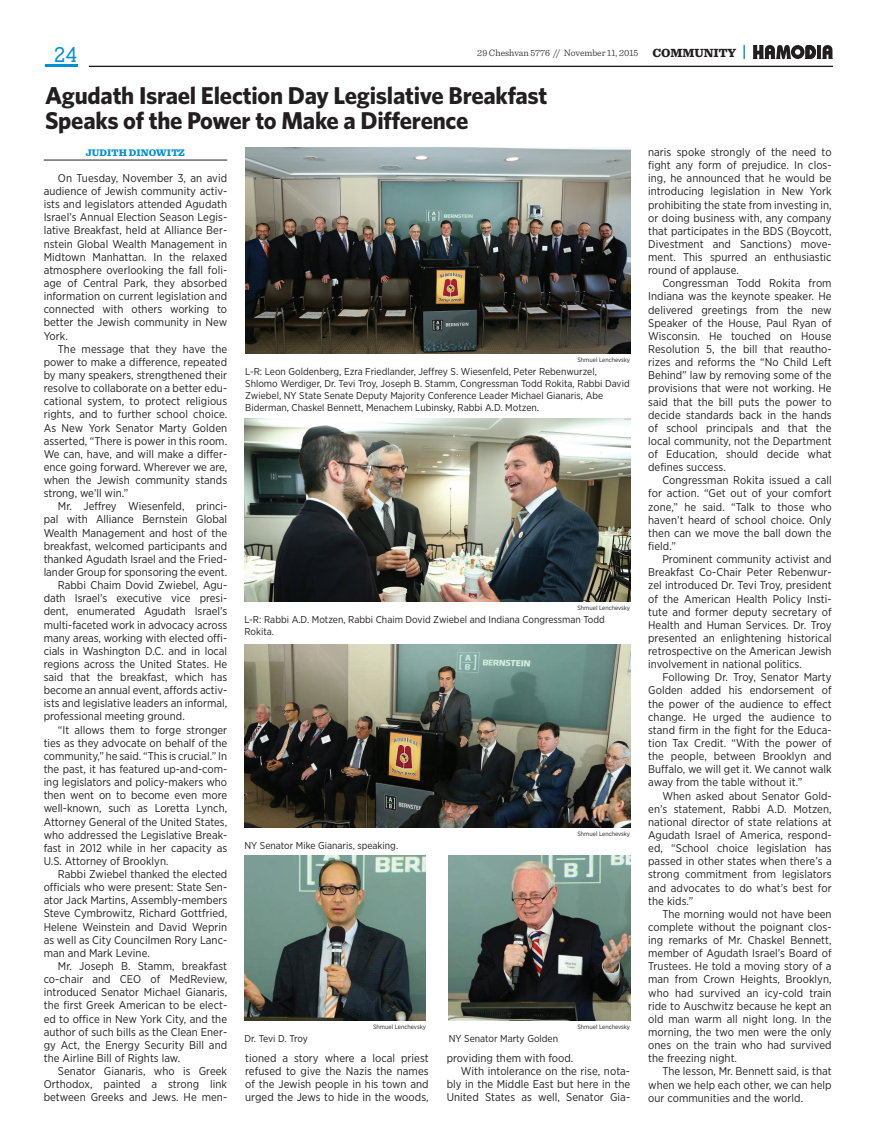
<style>
.page{position:relative;width:878px;height:1148px;background:#fff}
.page>*{position:absolute;margin:0;border:0;box-sizing:border-box;transform-origin:0 0}
.t1{font:700 24.38px/25.6px "Whitney";letter-spacing:-.01em;color:#231f20}
.t2{font:21.25px "Numbers Deuce";color:#008ed4}
.t3{font:11.25px/13.1px "Gotham Narrow";color:#231f20;text-align:justify}
.t4{font:10px/12px "Gotham Narrow";color:#231f20}
.t5{font:900 10px "Sentinel";letter-spacing:.005em;color:#008ed4}
.t6{font:10px "Gotham Narrow";letter-spacing:-.02em;color:#231f20}
.t7{font:300 9.62px "Sentinel";color:#231f20}
.t8{font:6.25px "Gotham Narrow";color:#231f20}
.s1{font-weight:900;font-size:12.38px}
</style>
<div class="page">
<hr style="left:89px;top:66px;width:744px;height:1px;background:#231f20">
<hr style="left:45px;top:64px;width:32px;height:3px;background:#008ed4">
<svg style="left:743px;top:45px;width:1px;height:14px"></svg>
<svg style="left:752px;top:45px;width:81px;height:14px"></svg>
<hr style="left:44px;top:160px;width:183px;height:1px;background:#231f20">
<img style="left:245px;top:147px;width:385px;height:206px">
<img style="left:244px;top:855px;width:182px;height:165px">
<img style="left:448px;top:855px;width:182px;height:165px">
<img style="left:244px;top:418px;width:386px;height:183px">
<img style="left:244px;top:644px;width:386px;height:183px">
<h2 class="t2" style="left:54px;top:44px;width:25px">24</h2>
<p class="t7" style="left:477px;top:45px;width:260px">29 Cheshvan 5776 // November 11, 2015 <span class="s1">COMMUNITY</span></p>
<h1 class="t1" style="left:45px;top:82px;width:504px">Agudath Israel Election Day Legislative Breakfast<br>Speaks of the Power to Make a Difference</h1>
<p class="t5" style="left:86px;top:144px;width:100px">JUDITH DINOWITZ</p>
<p class="t3" style="left:44px;top:171px;width:185px;text-indent:14px">On Tuesday, November 3, an avid audience of Jewish community activ&shy;ists and legislators attended Agudath Israel’s Annual Election Season Legis&shy;lative Breakfast, held at Alliance Ber&shy;nstein Global Wealth Management in Midtown Manhattan. In the relaxed atmosphere overlooking the fall foli&shy;age of Central Park, they absorbed information on current legislation and connected with others working to better the Jewish community in New York.</p>
<p class="t3" style="left:44px;top:342px;width:185px;text-indent:14px">The message that they have the power to make a difference, repeated by many speakers, strengthened their resolve to collaborate on a better edu&shy;cational system, to protect religious rights, and to further school choice.<br>As New York Senator Marty Golden asserted, “There is power in this room.<br>We can, have, and will make a differ&shy;ence going forward. Wherever we are, when the Jewish community stands strong, we’ll win.”</p>
<p class="t3" style="left:58px;top:499px;width:171px">Mr. Jeffrey Wiesenfeld, princi-</p>
<p class="t3" style="left:44px;top:512px;width:185px">pal with Alliance Bernstein Global</p>
<p class="t3" style="left:44px;top:526px;width:185px">Wealth Management and host of the</p>
<p class="t3" style="left:44px;top:539px;width:185px">breakfast, welcomed participants and</p>
<p class="t3" style="left:44px;top:552px;width:185px">thanked Agudath Israel and the Fried-</p>
<p class="t3" style="left:44px;top:565px;width:185px">lander Group for sponsoring the event.</p>
<p class="t3" style="left:58px;top:578px;width:171px">Rabbi Chaim Dovid Zwiebel, Agu-</p>
<p class="t3" style="left:44px;top:591px;width:185px">dath Israel’s executive vice presi-</p>
<p class="t3" style="left:44px;top:604px;width:185px">dent, enumerated Agudath Israel’s</p>
<p class="t3" style="left:44px;top:618px;width:185px">multi-faceted work in advocacy across</p>
<p class="t3" style="left:44px;top:631px;width:185px">many areas, working with elected offi-</p>
<p class="t3" style="left:44px;top:644px;width:185px">cials in Washington D.C. and in local</p>
<p class="t3" style="left:44px;top:657px;width:185px">regions across the United States. He</p>
<p class="t3" style="left:44px;top:670px;width:185px">said that the breakfast, which has</p>
<p class="t3" style="left:44px;top:683px;width:185px">become an annual event, affords activ-</p>
<p class="t3" style="left:44px;top:696px;width:185px">ists and legislative leaders an informal,</p>
<p class="t3" style="left:44px;top:709px;width:143px">professional meeting ground.</p>
<p class="t3" style="left:58px;top:723px;width:171px">“It allows them to forge stronger</p>
<p class="t3" style="left:44px;top:736px;width:185px">ties as they advocate on behalf of the</p>
<p class="t3" style="left:44px;top:749px;width:185px">community,” he said. “This is crucial.” In</p>
<p class="t3" style="left:44px;top:762px;width:185px">the past, it has featured up-and-com-</p>
<p class="t3" style="left:44px;top:775px;width:185px">ing legislators and policy-makers who</p>
<p class="t3" style="left:44px;top:788px;width:185px">then went on to become even more</p>
<p class="t3" style="left:44px;top:801px;width:185px">well-known, such as Loretta Lynch,</p>
<p class="t3" style="left:44px;top:814px;width:185px">Attorney General of the United States,</p>
<p class="t3" style="left:44px;top:828px;width:185px">who addressed the Legislative Break-</p>
<p class="t3" style="left:44px;top:841px;width:185px">fast in 2012 while in her capacity as</p>
<p class="t3" style="left:44px;top:854px;width:126px">U.S. Attorney of Brooklyn.</p>
<p class="t3" style="left:58px;top:867px;width:171px">Rabbi Zwiebel thanked the elected</p>
<p class="t3" style="left:44px;top:880px;width:185px">officials who were present: State Sen-</p>
<p class="t3" style="left:44px;top:893px;width:185px">ator Jack Martins, Assembly-members</p>
<p class="t3" style="left:44px;top:906px;width:185px">Steve Cymbrowitz, Richard Gottfried,</p>
<p class="t3" style="left:44px;top:919px;width:185px">Helene Weinstein and David Weprin</p>
<p class="t3" style="left:44px;top:933px;width:185px">as well as City Councilmen Rory Lanc-</p>
<p class="t3" style="left:44px;top:946px;width:108px">man and Mark Levine.</p>
<p class="t3" style="left:58px;top:959px;width:171px">Mr. Joseph B. Stamm, breakfast</p>
<p class="t3" style="left:44px;top:972px;width:185px">co-chair and CEO of MedReview,</p>
<p class="t3" style="left:44px;top:985px;width:185px">introduced Senator Michael Gianaris,</p>
<p class="t3" style="left:44px;top:998px;width:185px">the first Greek American to be elect-</p>
<p class="t3" style="left:44px;top:1011px;width:185px">ed to office in New York City, and the</p>
<p class="t3" style="left:44px;top:1025px;width:185px">author of such bills as the Clean Ener-</p>
<p class="t3" style="left:44px;top:1038px;width:185px">gy Act, the Energy Security Bill and</p>
<p class="t3" style="left:44px;top:1051px;width:138px">the Airline Bill of Rights law.</p>
<p class="t3" style="left:58px;top:1064px;width:171px">Senator Gianaris, who is Greek</p>
<p class="t3" style="left:44px;top:1077px;width:185px">Orthodox, painted a strong link</p>
<p class="t3" style="left:44px;top:1090px;width:185px">between Greeks and Jews. He men-</p>
<p class="t3" style="left:648px;top:145px;width:185px">naris spoke strongly of the need to fight any form of prejudice. In clos&shy;ing, he announced that he would be introducing legislation in New York prohibiting the state from investing in, or doing business with, any company that participates in the BDS (Boycott, Divestment and Sanctions) move&shy;ment. This spurred an enthusiastic round of applause.</p>
<p class="t3" style="left:648px;top:276px;width:185px;text-indent:14px">Congressman Todd Rokita from Indiana was the keynote speaker. He delivered greetings from the new Speaker of the House, Paul Ryan of Wisconsin. He touched on House Resolution 5, the bill that reautho&shy;rizes and reforms the “No Child Left Behind” law by removing some of the provisions that were not working. He said that the bill puts the power to decide standards back in the hands of school principals and that the local community, not the Department of Education, should decide what defines success.</p>
<p class="t3" style="left:648px;top:473px;width:185px;text-indent:14px">Congressman Rokita issued a call for action. “Get out of your comfort zone,” he said. “Talk to those who haven’t heard of school choice. Only then can we move the ball down the field.”</p>
<p class="t3" style="left:648px;top:552px;width:185px;text-indent:14px">Prominent community activist and Breakfast Co-Chair Peter Rebenwur&shy;zel introduced Dr. Tevi Troy, president of the American Health Policy Insti&shy;tute and former deputy secretary of Health and Human Services. Dr. Troy presented an enlightening historical retrospective on the American Jewish involvement in national politics.</p>
<p class="t3" style="left:648px;top:670px;width:185px;text-indent:14px">Following Dr. Troy, Senator Marty Golden added his endorsement of the power of the audience to effect change. He urged the audience to stand firm in the fight for the Educa&shy;tion Tax Credit. “With the power of the people, between Brooklyn and Buffalo, we will get it. We cannot walk away from the table without it.”</p>
<p class="t3" style="left:648px;top:788px;width:185px;text-indent:14px">When asked about Senator Gold&shy;en’s statement, Rabbi A.D. Motzen, national director of state relations at Agudath Israel of America, respond&shy;ed, “School choice legislation has passed in other states when there’s a strong commitment from legislators and advocates to do what’s best for the kids.”</p>
<p class="t3" style="left:648px;top:907px;width:185px;text-indent:14px">The morning would not have been complete without the poignant clos&shy;ing remarks of Mr. Chaskel Bennett, member of Agudath Israel’s Board of Trustees. He told a moving story of a man from Crown Heights, Brooklyn, who had survived an icy-cold train ride to Auschwitz because he kept an old man warm all night long. In the morning, the two men were the only ones on the train who had survived the freezing night.</p>
<p class="t3" style="left:648px;top:1064px;width:185px;text-indent:14px">The lesson, Mr. Bennett said, is that when we help each other, we can help our communities and the world.</p>
<p class="t8" style="left:577px;top:355px;width:54px">Shmuel Lenchevsky</p>
<p class="t4" style="left:245px;top:365px;width:386px">L-R: Leon Goldenberg, Ezra Friedlander, Jeffrey S. Wiesenfeld, Peter Rebenwurzel, Shlomo Werdiger, Dr. Tevi Troy, Joseph B. Stamm, Congressman Todd Rokita, Rabbi David Zwiebel, NY State Senate Deputy Majority Conference Leader Michael Gianaris, Abe Biderman, Chaskel Bennett, Menachem Lubinsky, Rabbi A.D. Motzen.</p>
<p class="t8" style="left:577px;top:604px;width:54px">Shmuel Lenchevsky</p>
<p class="t4" style="left:244px;top:613px;width:362px">L-R: Rabbi A.D. Motzen, Rabbi Chaim Dovid Zwiebel and Indiana Congressman Todd<br>Rokita.</p>
<p class="t8" style="left:577px;top:830px;width:54px">Shmuel Lenchevsky</p>
<p class="t4" style="left:244px;top:839px;width:155px">NY Senator Mike Gianaris, speaking.</p>
<p class="t8" style="left:373px;top:1022px;width:54px">Shmuel Lenchevsky</p>
<p class="t8" style="left:577px;top:1022px;width:54px">Shmuel Lenchevsky</p>
<p class="t4" style="left:448px;top:1032px;width:111px">NY Senator Marty Golden</p>
<p class="t6" style="left:244px;top:1032px;width:65px">Dr. Tevi D. Troy</p>
<p class="t3" style="left:245px;top:1051px;width:185px">tioned a story where a local priest refused to give the Nazis the names of the Jewish people in his town and urged the Jews to hide in the woods,</p>
<p class="t3" style="left:446px;top:1051px;width:128px">providing them with food.</p>
<p class="t3" style="left:461px;top:1064px;width:171px">With intolerance on the rise, nota-</p>
<p class="t3" style="left:446px;top:1077px;width:185px">bly in the Middle East but here in the</p>
<p class="t3" style="left:446px;top:1090px;width:185px">United States as well, Senator Gia-</p>
</div>
